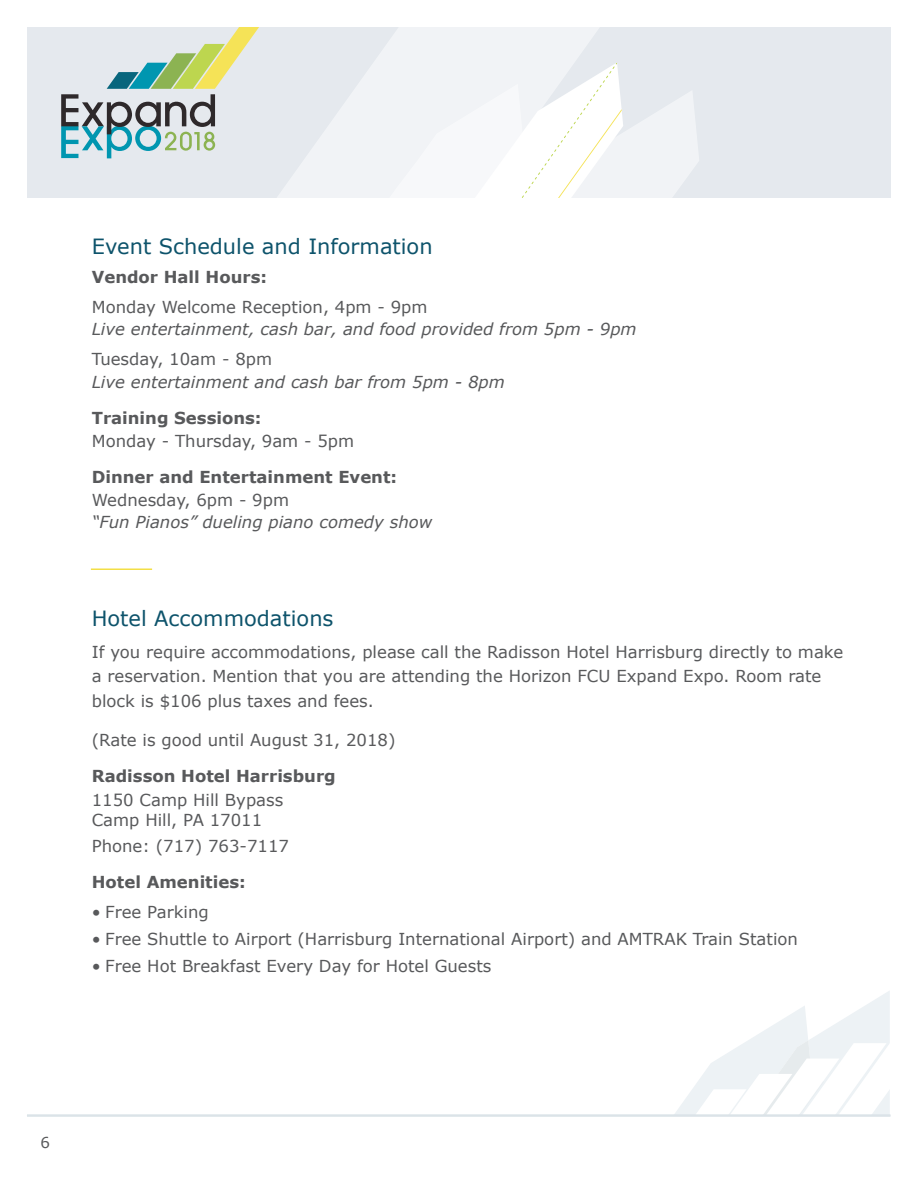
<style>
.page{position:relative;width:918px;height:1188px;background:#fff}
.page>*{position:absolute;margin:0;border:0;box-sizing:border-box;transform-origin:0 0}
.t1{font:21px "Verdana";color:#0d536b}
.t2{font:16.5px/24.9px "Verdana";color:#58595b}
.t3{font:italic 16.5px "Verdana";color:#58595b}
.t4{font:700 16.5px "Verdana";color:#58595b}
.t5{font:15px "Verdana";color:#58595b}
</style>
<div class="page">
<svg style="left:673px;top:991px;width:218px;height:126px"></svg>
<div style="left:27px;top:27px;width:864px;height:171px;background:#e5e9ee"></div>
<svg style="left:277px;top:27px;width:322px;height:171px"></svg>
<svg style="left:331px;top:62px;width:368px;height:136px"></svg>
<svg style="left:61px;top:27px;width:198px;height:131px"></svg>
<hr style="left:91px;top:568px;width:61px;height:2px;background:#f3df46">
<hr style="left:27px;top:1115px;width:863px;height:2px;background:#dbe3e8">
<p class="t1" style="left:92px;top:232px;width:342px">Event Schedule and Information</p>
<p class="t4" style="left:92px;top:265px;width:177px">Vendor Hall Hours:</p>
<p class="t2" style="left:92px;top:294px;width:337px">Monday Welcome Reception, 4pm - 9pm</p>
<p class="t3" style="left:92px;top:318px;width:546px">Live entertainment, cash bar, and food provided from 5pm - 9pm</p>
<p class="t2" style="left:92px;top:346px;width:182px">Tuesday, 10am - 8pm</p>
<p class="t3" style="left:92px;top:370px;width:415px">Live entertainment and cash bar from 5pm - 8pm</p>
<p class="t4" style="left:92px;top:406px;width:171px">Training Sessions:</p>
<p class="t2" style="left:92px;top:428px;width:264px">Monday - Thursday, 9am - 5pm</p>
<p class="t4" style="left:92px;top:465px;width:307px">Dinner and Entertainment Event:</p>
<p class="t2" style="left:92px;top:487px;width:199px">Wednesday, 6pm - 9pm</p>
<p class="t3" style="left:92px;top:511px;width:342px">“Fun Pianos” dueling piano comedy show</p>
<p class="t1" style="left:92px;top:604px;width:243px">Hotel Accommodations</p>
<p class="t2" style="left:92px;top:639px;width:753px">If you require accommodations, please call the Radisson Hotel Harrisburg directly to make a reservation. Mention that you are attending the Horizon FCU Expand Expo. Room rate block is $106 plus taxes and fees.</p>
<p class="t2" style="left:92px;top:727px;width:305px">(Rate is good until August 31, 2018)</p>
<p class="t4" style="left:92px;top:764px;width:245px">Radisson Hotel Harrisburg</p>
<p class="t2" style="left:92px;top:790px;width:193px;line-height:19.8px">1150 Camp Hill Bypass<br>Camp Hill, PA 17011</p>
<p class="t2" style="left:92px;top:834px;width:199px">Phone: (717) 763-7117</p>
<p class="t4" style="left:92px;top:871px;width:156px">Hotel Amenities:</p>
<p class="t2" style="left:92px;top:899px;width:119px">• Free Parking</p>
<p class="t2" style="left:92px;top:926px;width:708px">• Free Shuttle to Airport (Harrisburg International Airport) and AMTRAK Train Station</p>
<p class="t2" style="left:92px;top:953px;width:401px">• Free Hot Breakfast Every Day for Hotel Guests</p>
<p class="t5" style="left:40px;top:1133px;width:11px">6</p>
</div>
